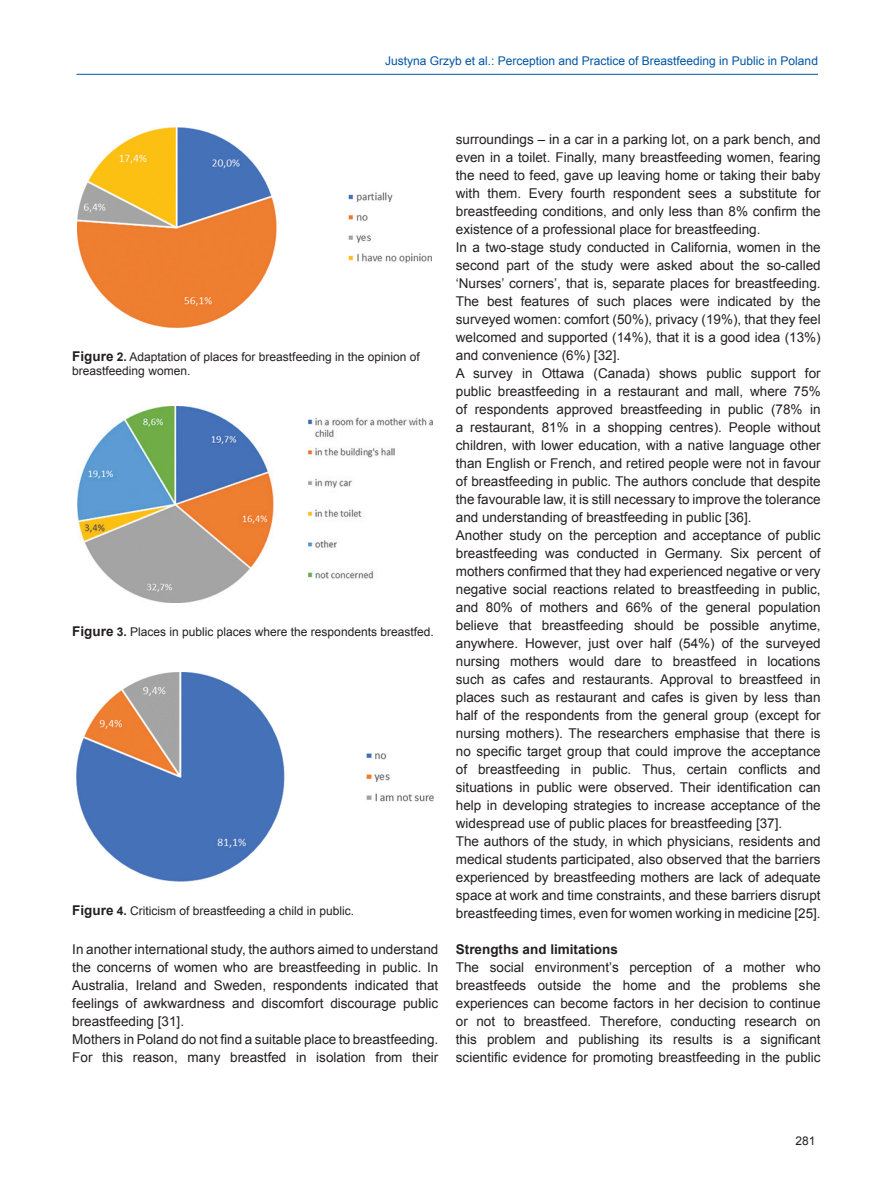
<style>
.page{position:relative;width:893px;height:1191px;background:#fff}
.page>*{position:absolute;margin:0;border:0;box-sizing:border-box;transform-origin:0 0}
.TEKST{font:13.5px/18px "Arial";color:#231f20;text-align:justify}
._1_1_SUB-TITLE{font:700 13.5px "Arial";color:#231f20}
.Table_captipn{font:12px/14.4px "Arial";color:#231f20}
.t1{font:12px "Arial";color:#0155a4}
.s1{font-weight:700;font-size:13.5px}
.s2{font-weight:700}
</style>
<div class="page">
<hr style="left:76px;top:74px;width:742px;height:1px;background:#0155a4">
<img style="left:78px;top:128px;width:353px;height:199px">
<img style="left:77px;top:406px;width:355px;height:196px">
<img style="left:77px;top:673px;width:357px;height:208px">
<p class="t1" style="left:385px;top:53px;width:434px">Justyna Grzyb et al.: Perception and Practice of Breastfeeding in Public in Poland</p>
<p class="Table_captipn" style="left:72px;top:349px;width:349px"><span class="s1">Figure</span> <span class="s2">2.</span> Adaptation of places for breastfeeding in the opinion of breastfeeding women.</p>
<p class="Table_captipn" style="left:72px;top:624px;width:363px"><span class="s1">Figure</span> <span class="s2">3.</span> Places in public places where the respondents breastfed.</p>
<p class="Table_captipn" style="left:72px;top:903px;width:284px"><span class="s1">Figure</span> <span class="s2">4.</span> Criticism of breastfeeding a child in public.</p>
<p class="TEKST" style="left:72px;top:940px;width:368px">In another international study, the authors aimed to understand the concerns of women who are breastfeeding in public. In Australia, Ireland and Sweden, respondents indicated that feelings of awkwardness and discomfort discourage public breastfeeding [31].</p>
<p class="TEKST" style="left:72px;top:1030px;width:368px">Mothers in Poland do not find a suitable place to breastfeeding.<br>For this reason, many breastfed in isolation from their</p>
<p class="TEKST" style="left:456px;top:130px;width:366px">surroundings – in a car in a parking lot, on a park bench, and even in a toilet. Finally, many breastfeeding women, fearing the need to feed, gave up leaving home or taking their baby with them. Every fourth respondent sees a substitute for breastfeeding conditions, and only less than 8% confirm the existence of a professional place for breastfeeding.</p>
<p class="TEKST" style="left:456px;top:238px;width:366px">In a two-stage study conducted in California, women in the second part of the study were asked about the so-called ‘Nurses’ corners’, that is, separate places for breastfeeding.<br>The best features of such places were indicated by the surveyed women: comfort (50%), privacy (19%), that they feel welcomed and supported (14%), that it is a good idea (13%) and convenience (6%) [32].</p>
<p class="TEKST" style="left:456px;top:364px;width:366px">A survey in Ottawa (Canada) shows public support for public breastfeeding in a restaurant and mall, where 75% of respondents approved breastfeeding in public (78% in a restaurant, 81% in a shopping centres). People without children, with lower education, with a native language other than English or French, and retired people were not in favour of breastfeeding in public. The authors conclude that despite the favourable law, it is still necessary to improve the tolerance and understanding of breastfeeding in public [36].</p>
<p class="TEKST" style="left:456px;top:526px;width:366px">Another study on the perception and acceptance of public breastfeeding was conducted in Germany. Six percent of mothers confirmed that they had experienced negative or very negative social reactions related to breastfeeding in public, and 80% of mothers and 66% of the general population believe that breastfeeding should be possible anytime, anywhere. However, just over half (54%) of the surveyed nursing mothers would dare to breastfeed in locations such as cafes and restaurants. Approval to breastfeed in places such as restaurant and cafes is given by less than half of the respondents from the general group (except for nursing mothers). The researchers emphasise that there is no specific target group that could improve the acceptance of breastfeeding in public. Thus, certain conflicts and situations in public were observed. Their identification can help in developing strategies to increase acceptance of the widespread use of public places for breastfeeding [37].</p>
<p class="TEKST" style="left:456px;top:832px;width:366px">The authors of the study, in which physicians, residents and medical students participated, also observed that the barriers experienced by breastfeeding mothers are lack of adequate space at work and time constraints, and these barriers disrupt breastfeeding times, even for women working in medicine [25].</p>
<p class="_1_1_SUB-TITLE" style="left:456px;top:940px;width:164px">Strengths and limitations</p>
<p class="TEKST" style="left:456px;top:958px;width:366px">The social environment’s perception of a mother who breastfeeds outside the home and the problems she experiences can become factors in her decision to continue or not to breastfeed. Therefore, conducting research on this problem and publishing its results is a significant scientific evidence for promoting breastfeeding in the public</p>
<p class="Table_captipn" style="left:795px;top:1133px;width:22px">281</p>
</div>
